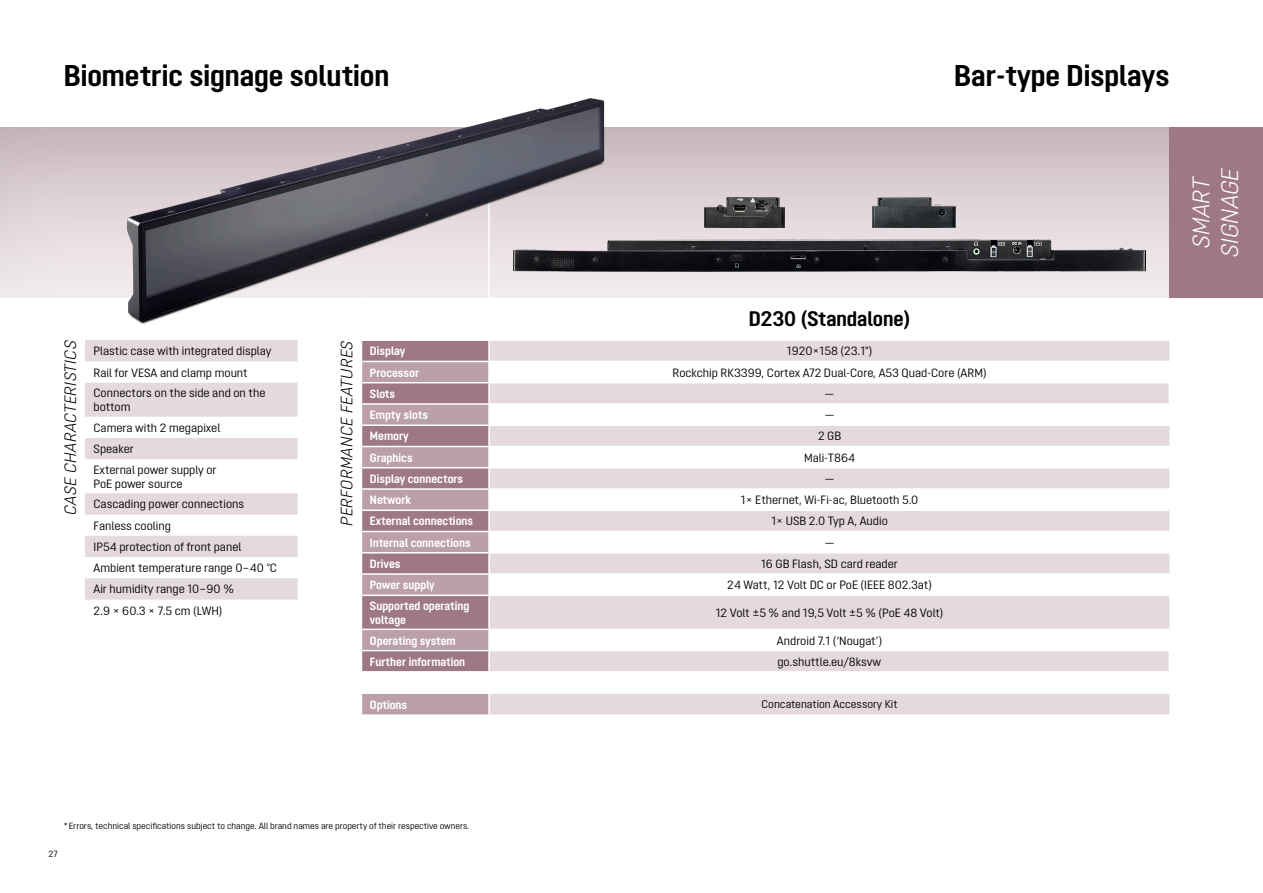
<style>
.page{position:relative;width:1263px;height:893px;background:#fff}
.page>*{position:absolute;margin:0;border:0;box-sizing:border-box;transform-origin:0 0}
.t1{font:700 30px "Opinion Pro";color:#000}
.t2{font:italic 300 24px/28.8px "Opinion Pro";color:#fff;text-align:center}
.t3{font:700 21px "Opinion Pro";color:#000}
.t4{font:italic 300 16.5px "Opinion Pro";letter-spacing:.02em;color:#000}
.t5{font:12px/21.1px "Opinion Pro";color:#000}
.t6{font:700 12px/14.4px "Opinion Pro";color:#fff}
.t7{font:11.25px "Opinion Pro";color:#000}
.t8{font:9px "Opinion Pro";color:#000}
</style>
<div class="page">
<div style="left:0;top:126px;width:1263px;height:172px;background:#000;opacity:.1"></div>
<svg style="left:85px;top:340px;width:213px;height:260px;fill:#e4d9dd"></svg>
<svg style="left:490px;top:341px;width:679px;height:373px;fill:#e4d9dd"></svg>
<hr style="left:489px;top:361px;width:680px;height:1px;background:#fff">
<hr style="left:489px;top:382px;width:681px;height:1px;background:#fff">
<hr style="left:489px;top:403px;width:681px;height:2px;background:#fff">
<hr style="left:489px;top:424px;width:680px;height:2px;background:#fff">
<hr style="left:489px;top:446px;width:680px;height:1px;background:#fff">
<hr style="left:489px;top:467px;width:680px;height:1px;background:#fff">
<hr style="left:489px;top:488px;width:680px;height:2px;background:#fff">
<hr style="left:489px;top:509px;width:680px;height:2px;background:#fff">
<hr style="left:489px;top:531px;width:680px;height:1px;background:#fff">
<hr style="left:489px;top:552px;width:680px;height:2px;background:#fff">
<hr style="left:489px;top:573px;width:680px;height:2px;background:#fff">
<hr style="left:489px;top:595px;width:680px;height:1px;background:#fff">
<hr style="left:489px;top:629px;width:680px;height:1px;background:#fff">
<hr style="left:489px;top:650px;width:681px;height:1px;background:#fff">
<hr style="left:489px;top:671px;width:681px;height:2px;background:#fff">
<svg style="left:361px;top:340px;width:129px;height:374px;background:#b79aa6"></svg>
<hr style="left:489px;top:692px;width:680px;height:2px;background:#fff">
<hr style="left:488px;top:694px;width:2px;height:20px;background:#fff">
<img style="left:605px;top:239px;width:540px;height:32px">
<img style="left:704px;top:197px;width:80px;height:31px">
<img style="left:873px;top:198px;width:83px;height:30px">
<div style="left:1169px;top:128px;width:94px;height:170px;background:#9e7887"></div>
<img style="left:128px;top:99px;width:477px;height:225px">
<hr style="left:0;top:126px;width:1px;height:172px;background:#000;opacity:.1">
<h1 class="t1" style="left:64px;top:58px;width:327px">Biometric signage solution</h1>
<h1 class="t1" style="left:954px;top:58px;width:217px">Bar-type Displays</h1>
<h3 class="t4" style="left:61px;top:515px;width:176px;rotate:-90deg">CASE CHARACTERISTICS</h3>
<p class="t5" style="left:94px;top:341px;width:179px">Plastic case with integrated display<br>Rail for VESA and clamp mount<br>Connectors on the side and on the</p>
<p class="t5" style="left:94px;top:397px;width:128px;line-height:20.7px">bottom<br>Camera with 2 megapixel<br>Speaker<br>External power supply or</p>
<p class="t5" style="left:94px;top:473px;width:185px">PoE power source<br>Cascading power connections<br>Fanless cooling<br>IP54 protection of front panel<br>Ambient temperature range 0–40 °C<br>Air humidity range 10–90 %<br>2.9 × 60.3 × 7.5 cm (LWH)</p>
<h3 class="t3" style="left:749px;top:307px;width:163px">D230 (Standalone)</h3>
<h3 class="t4" style="left:337px;top:526px;width:187px;rotate:-90deg">PERFORMANCE FEATURES</h3>
<p class="t6" style="left:370px;top:344px;width:37px">Display</p>
<p class="t5" style="left:787px;top:340px;width:87px">1920×158 (23.1")</p>
<p class="t6" style="left:370px;top:365px;width:51px">Processor</p>
<p class="t5" style="left:672px;top:362px;width:316px">Rockchip RK3399, Cortex A72 Dual-Core, A53 Quad-Core (ARM)</p>
<p class="t6" style="left:370px;top:386px;width:27px">Slots</p>
<p class="t5" style="left:824px;top:383px;width:11px">—</p>
<p class="t6" style="left:370px;top:408px;width:60px">Empty slots</p>
<p class="t5" style="left:825px;top:404px;width:11px">—</p>
<p class="t6" style="left:370px;top:429px;width:40px">Memory</p>
<p class="t5" style="left:818px;top:426px;width:25px">2 GB</p>
<p class="t6" style="left:370px;top:450px;width:44px">Graphics</p>
<p class="t5" style="left:804px;top:447px;width:53px">Mali-T864</p>
<p class="t6" style="left:370px;top:471px;width:95px">Display connectors</p>
<p class="t5" style="left:825px;top:468px;width:11px">—</p>
<p class="t6" style="left:370px;top:493px;width:43px">Network</p>
<p class="t5" style="left:741px;top:489px;width:179px">1× Ethernet, Wi-Fi-ac, Bluetooth 5.0</p>
<p class="t6" style="left:370px;top:514px;width:105px">External connections</p>
<p class="t5" style="left:771px;top:511px;width:118px">1× USB 2.0 Typ A, Audio</p>
<p class="t6" style="left:370px;top:535px;width:102px">Internal connections</p>
<p class="t5" style="left:825px;top:532px;width:11px">—</p>
<p class="t6" style="left:370px;top:556px;width:32px">Drives</p>
<p class="t5" style="left:761px;top:553px;width:138px">16 GB Flash, SD card reader</p>
<p class="t6" style="left:370px;top:578px;width:66px">Power supply</p>
<p class="t5" style="left:727px;top:574px;width:206px">24 Watt, 12 Volt DC or PoE (IEEE 802.3at)</p>
<p class="t6" style="left:370px;top:598px;width:101px">Supported operating voltage</p>
<p class="t5" style="left:716px;top:602px;width:229px">12 Volt ±5 % and 19,5 Volt ±5 % (PoE 48 Volt)</p>
<p class="t6" style="left:370px;top:633px;width:87px">Operating system</p>
<p class="t5" style="left:777px;top:630px;width:107px">Android 7.1 (‘Nougat’)</p>
<p class="t6" style="left:370px;top:654px;width:97px">Further information</p>
<p class="t5" style="left:777px;top:651px;width:105px">go.shuttle.eu/8ksvw</p>
<p class="t6" style="left:370px;top:697px;width:39px">Options</p>
<p class="t7" style="left:762px;top:698px;width:137px">Concatenation Accessory Kit</p>
<h2 class="t2" style="left:1186px;top:257px;width:91px;rotate:-90deg">SMART<br>SIGNAGE</h2>
<p class="t8" style="left:64px;top:821px;width:407px">*Errors, technical specifications subject to change. All brand names are property of their respective owners.</p>
<p class="t8" style="left:49px;top:849px;width:11px">27</p>
</div>
